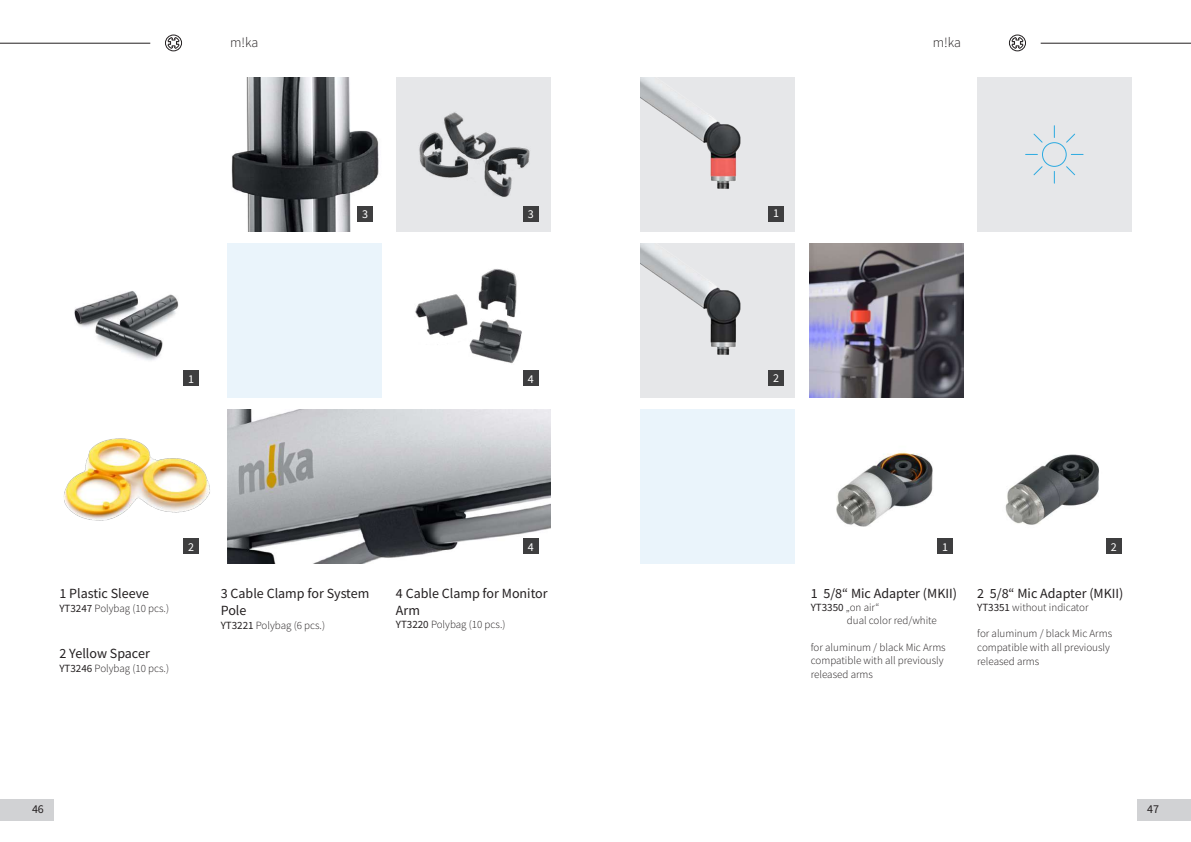
<style>
.page{position:relative;width:1191px;height:842px;background:#fff}
.page>*{position:absolute;margin:0;border:0;box-sizing:border-box;transform-origin:0 0}
.t1{font:14px/16.8px "Source Sans Pro";color:#231f20}
.t2{font:300 14px "Source Sans Pro";color:#231f20}
.t3{font:12px "Source Sans Pro";color:#fff}
.t4{font:12px "Source Sans Pro";color:#231f20}
.t5{font:300 11px/13.2px "Source Sans Pro";color:#231f20}
.s1{font-weight:400}
</style>
<div class="page">
<hr style="left:1040px;top:43px;width:151px;height:1px;background:#231f20">
<hr style="left:0;top:43px;width:150px;height:1px;background:#231f20">
<div style="left:0;top:799px;width:54px;height:22px;background:#d1d2d4"></div>
<div style="left:1136px;top:799px;width:55px;height:22px;background:#d1d2d4"></div>
<div style="left:396px;top:77px;width:154px;height:154px;background:#e6e7e9"></div>
<img style="left:228px;top:410px;width:322px;height:154px">
<img style="left:231px;top:77px;width:148px;height:154px">
<img style="left:836px;top:452px;width:117px;height:87px">
<img style="left:1005px;top:454px;width:117px;height:100px">
<img style="left:641px;top:77px;width:154px;height:154px">
<img style="left:419px;top:112px;width:111px;height:85px">
<img style="left:74px;top:291px;width:125px;height:80px">
<img style="left:64px;top:438px;width:146px;height:83px">
<img style="left:415px;top:269px;width:107px;height:95px">
<svg style="left:165px;top:35px;width:17px;height:16px"></svg>
<svg style="left:1009px;top:35px;width:17px;height:16px"></svg>
<div style="left:641px;top:410px;width:154px;height:154px;background:#eaf4fb"></div>
<img style="left:809px;top:244px;width:154px;height:154px">
<div style="left:768px;top:206px;width:16px;height:15px;background:#3e3e3f"></div>
<div style="left:937px;top:539px;width:16px;height:15px;background:#3e3e3f"></div>
<div style="left:523px;top:206px;width:15px;height:15px;background:#3e3e3f"></div>
<div style="left:523px;top:371px;width:15px;height:15px;background:#3e3e3f"></div>
<div style="left:183px;top:371px;width:16px;height:15px;background:#3e3e3f"></div>
<div style="left:1106px;top:539px;width:15px;height:15px;background:#3e3e3f"></div>
<div style="left:523px;top:539px;width:15px;height:15px;background:#3e3e3f"></div>
<div style="left:183px;top:539px;width:16px;height:15px;background:#3e3e3f"></div>
<div style="left:228px;top:244px;width:154px;height:154px;background:#eaf4fb"></div>
<div style="left:357px;top:206px;width:16px;height:15px;background:#3e3e3f"></div>
<div style="left:977px;top:77px;width:154px;height:154px;background:#e6e7e9"></div>
<svg style="left:1025px;top:125px;width:59px;height:59px"></svg>
<img style="left:641px;top:244px;width:154px;height:154px">
<p class="t2" style="left:230px;top:34px;width:30px">m!ka</p>
<p class="t2" style="left:932px;top:34px;width:30px">m!ka</p>
<p class="t3" style="left:362px;top:206px;width:7px">3</p>
<p class="t3" style="left:528px;top:206px;width:7px">3</p>
<p class="t3" style="left:773px;top:205px;width:7px">1</p>
<p class="t3" style="left:188px;top:371px;width:7px">1</p>
<p class="t3" style="left:528px;top:371px;width:7px">4</p>
<p class="t3" style="left:773px;top:370px;width:7px">2</p>
<p class="t1" style="left:60px;top:585px;width:91px">1 Plastic Sleeve</p>
<p class="t5" style="left:60px;top:602px;width:111px"><span class="s1">YT3247</span> Polybag (10 pcs.)</p>
<p class="t1" style="left:60px;top:645px;width:92px">2 Yellow Spacer</p>
<p class="t5" style="left:60px;top:662px;width:111px"><span class="s1">YT3246</span> Polybag (10 pcs.)</p>
<p class="t3" style="left:188px;top:539px;width:7px">2</p>
<p class="t3" style="left:528px;top:539px;width:7px">4</p>
<p class="t3" style="left:1110px;top:539px;width:7px">2</p>
<p class="t3" style="left:942px;top:539px;width:7px">1</p>
<p class="t1" style="left:221px;top:585px;width:150px">3 Cable Clamp for System<br>Pole</p>
<p class="t5" style="left:221px;top:619px;width:106px"><span class="s1">YT3221</span> Polybag (6 pcs.)</p>
<p class="t1" style="left:396px;top:585px;width:153px">4 Cable Clamp for Monitor<br>Arm</p>
<p class="t5" style="left:396px;top:618px;width:111px"><span class="s1">YT3220</span> Polybag (10 pcs.)</p>
<p class="t1" style="left:811px;top:585px;width:148px">1 5/8“ Mic Adapter (MKII)</p>
<p class="t5" style="left:847px;top:601px;width:91px;text-indent:-36px"><span class="s1">YT3350</span> „on air“<br>dual color red/white</p>
<p class="t5" style="left:811px;top:640px;width:136px">for aluminum / black Mic Arms compatible with all previously</p>
<p class="t5" style="left:811px;top:668px;width:64px">released arms</p>
<p class="t1" style="left:977px;top:585px;width:148px">2 5/8“ Mic Adapter (MKII)</p>
<p class="t5" style="left:977px;top:601px;width:113px"><span class="s1">YT3351</span> without indicator</p>
<p class="t5" style="left:977px;top:627px;width:136px">for aluminum / black Mic Arms compatible with all previously</p>
<p class="t5" style="left:977px;top:655px;width:64px">released arms</p>
<p class="t4" style="left:32px;top:802px;width:13px">46</p>
<p class="t4" style="left:1147px;top:802px;width:13px">47</p>
</div>
